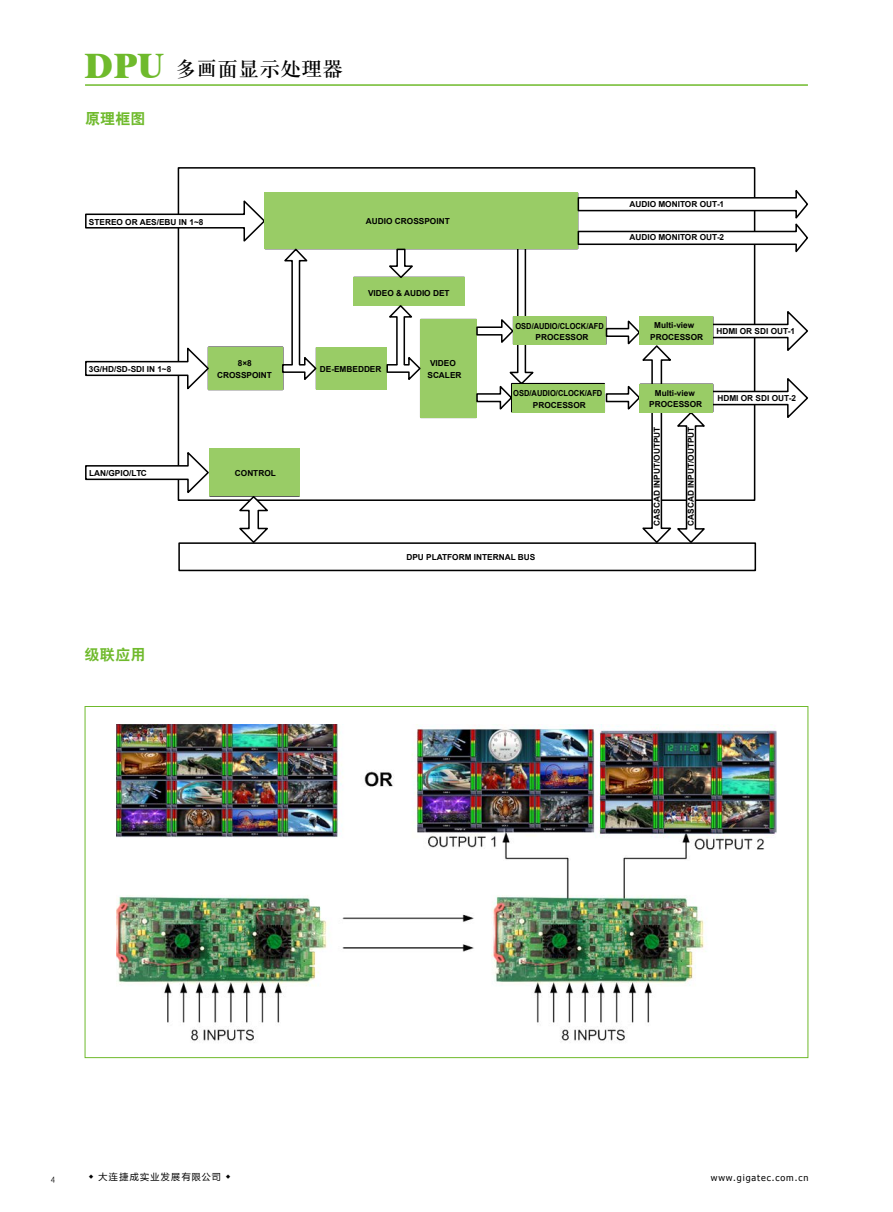
<style>
.page{position:relative;width:893px;height:1212px;background:#fff}
.page>*{position:absolute;margin:0;border:0;box-sizing:border-box;transform-origin:0 0}
.t1{font:21px "H Ya 3 gj";color:#000}
.t2{font:15px "H Yb 2 gj";letter-spacing:.01em;color:#6fba2c}
.t3{font:9px "Tahoma";letter-spacing:.1em;color:#000}
.t4{font:9px "Microsoft Ya Hei";letter-spacing:.15em;color:#000}
.t5{font:9px "H Yg 2 gj";color:#000}
.t6{font:700 8.25px/11.4px "Arial";color:#000;text-align:center}
.t7{font:700 8.25px/11.4px "Arial";color:#000;text-align:center;scale:.9 1}
.t8{font:700 8.25px/11.4px "Arial";color:#000;text-align:center;scale:.91 1}
.s1{font-family:"Dutch 801 BT";font-weight:800;font-size:36px;color:#6fba2c}
</style>
<div class="page">
<hr style="left:85px;top:84px;width:723px;height:2px;background:#6fba2c">
<img style="left:117px;top:725px;width:659px;height:317px">
<svg style="left:177px;top:167px;width:579px;height:334px"></svg>
<div style="left:208px;top:347px;width:74px;height:43px;background:#9c6"></div>
<div style="left:353px;top:277px;width:112px;height:28px;background:#9c6"></div>
<div style="left:316px;top:347px;width:70px;height:43px;background:#9c6"></div>
<svg style="left:85px;top:345px;width:125px;height:47px"></svg>
<svg style="left:85px;top:198px;width:179px;height:47px"></svg>
<div style="left:265px;top:193px;width:313px;height:56px;background:#9c6"></div>
<div style="left:210px;top:448px;width:90px;height:48px;background:#9c6"></div>
<svg style="left:85px;top:449px;width:125px;height:47px"></svg>
<div style="left:178px;top:542px;width:578px;height:29px;border:2px solid #000"></div>
<svg style="left:236px;top:496px;width:35px;height:48px"></svg>
<svg style="left:281px;top:248px;width:37px;height:135px"></svg>
<svg style="left:386px;top:186px;width:422px;height:358px"></svg>
<h1 class="t1" style="left:85px;top:58px;width:260px"><span class="s1">DPU</span> 多画面显示处理器</h1>
<h2 class="t2" style="left:85px;top:111px;width:62px">原理框图</h2>
<p class="t6" style="left:89px;top:216px;width:116px">STEREO OR AES/EBU IN 1~8</p>
<p class="t6" style="left:366px;top:216px;width:85px">AUDIO CROSSPOINT</p>
<p class="t6" style="left:368px;top:287px;width:83px">VIDEO &amp; AUDIO DET</p>
<p class="t6" style="left:217px;top:358px;width:56px">8×8<br>CROSSPOINT</p>
<p class="t6" style="left:427px;top:358px;width:36px">VIDEO<br>SCALER</p>
<p class="t6" style="left:89px;top:364px;width:84px">3G/HD/SD-SDI IN 1~8</p>
<p class="t6" style="left:320px;top:364px;width:63px">DE-EMBEDDER</p>
<p class="t6" style="left:89px;top:468px;width:59px">LAN/GPIO/LTC</p>
<p class="t6" style="left:235px;top:468px;width:42px">CONTROL</p>
<p class="t7" style="left:515px;top:320px;width:100px">OSD/AUDIO/CLOCK/AFD<br>PROCESSOR</p>
<p class="t8" style="left:513px;top:388px;width:100px">OSD/AUDIO/CLOCK/AFD<br>PROCESSOR</p>
<p class="t6" style="left:406px;top:552px;width:130px">DPU PLATFORM INTERNAL BUS</p>
<p class="t6" style="left:629px;top:199px;width:96px">AUDIO MONITOR OUT-1</p>
<p class="t6" style="left:629px;top:232px;width:96px">AUDIO MONITOR OUT-2</p>
<p class="t6" style="left:650px;top:320px;width:54px">Multi-view<br>PROCESSOR</p>
<p class="t6" style="left:716px;top:326px;width:80px">HDMI OR SDI OUT-1</p>
<p class="t6" style="left:649px;top:387px;width:54px">Multi-view<br>PROCESSOR</p>
<p class="t6" style="left:651px;top:525px;width:100px;rotate:-90deg">CASCAD INPUT/OUTPUT</p>
<p class="t6" style="left:685px;top:525px;width:100px;rotate:-90deg">CASCAD INPUT/OUTPUT</p>
<p class="t6" style="left:717px;top:393px;width:80px">HDMI OR SDI OUT-2</p>
<h2 class="t2" style="left:85px;top:647px;width:62px">级联应用</h2>
<p class="t5" style="left:51px;top:1175px;width:6px">4</p>
<p class="t4" style="left:89px;top:1170px;width:144px">◆ 大连捷成实业发展有限公司 ◆</p>
<p class="t3" style="left:711px;top:1171px;width:99px">www.gigatec.com.cn</p>
</div>
